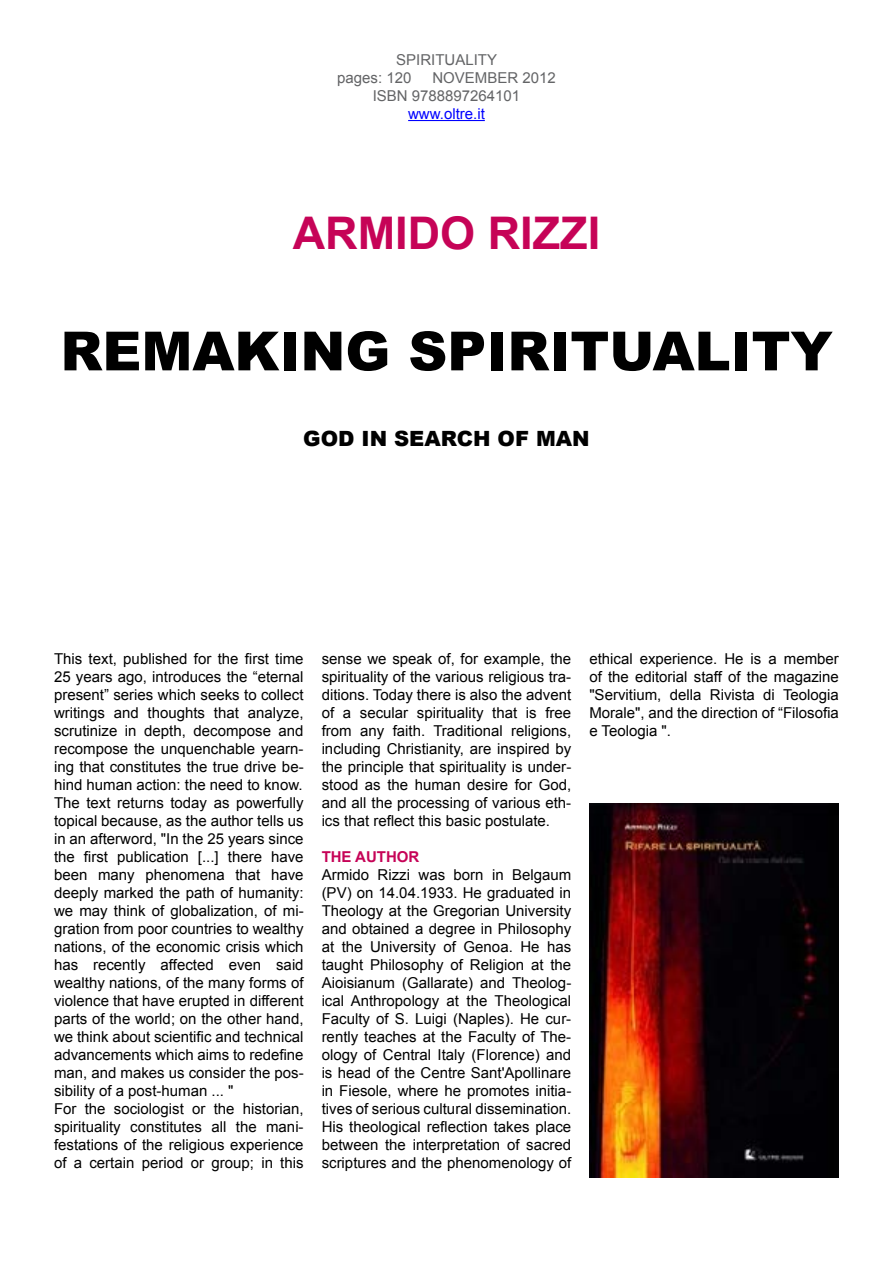
<style>
.page{position:relative;width:893px;height:1263px;background:#fff}
.page>*{position:absolute;margin:0;border:0;box-sizing:border-box;transform-origin:0 0}
.t1{font:900 54px "Arial";color:#000}
.t2{font:700 45px "Arial";color:#c60357}
.t3{font:900 21px "Arial";color:#000}
.t4{font:15px/18px "Arial";color:#000;text-align:justify}
.t5{font:15px/18px "Arial";color:#636466}
.t6{font:15px "Arial";color:#00f}
.t7{font:700 15px "Arial";color:#c60357}
</style>
<div class="page">
<hr style="left:408px;top:120px;width:77px;height:1px;background:#00f">
<img style="left:589px;top:803px;width:250px;height:375px">
<p class="t5" style="left:337px;top:51px;width:161px;text-indent:59px">SPIRITUALITY pages: 120</p>
<p class="t5" style="left:373px;top:69px;width:185px;text-indent:60px">NOVEMBER 2012<br>ISBN 9788897264101</p>
<p class="t6" style="left:408px;top:104px;width:78px">www.oltre.it</p>
<h2 class="t2" style="left:293px;top:203px;width:309px">ARMIDO RIZZI</h2>
<h1 class="t1" style="left:60px;top:312px;width:774px">REMAKING SPIRITUALITY</h1>
<h3 class="t3" style="left:303px;top:423px;width:288px">GOD IN SEARCH OF MAN</h3>
<p class="t4" style="left:54px;top:649px;width:251px;text-align:left">This text, published for the first time 25 years ago, introduces the “eternal present” series which seeks to collect writings and thoughts that analyze, scrutinize in depth, decompose and recompose the unquenchable yearn&shy;ing that constitutes the true drive be&shy;hind human action: the need to know.<br>The text returns today as powerfully topical because, as the author tells us in an afterword, "In the 25 years since the first publication [...] there have been many phenomena that have deeply marked the path of humanity: we may think of globalization, of mi&shy;gration from poor countries to wealthy nations, of the economic crisis which has recently affected even said wealthy nations, of the many forms of violence that have erupted in different parts of the world; on the other hand, we think about scientific and technical advancements which aims to redefine man, and makes us consider the pos&shy;sibility of a post-human ... "<br>For the sociologist or the historian, spirituality constitutes all the mani&shy;festations of the religious experience of a certain period or group; in this</p>
<p class="t4" style="left:322px;top:649px;width:251px">sense we speak of, for example, the spirituality of the various religious tra&shy;ditions. Today there is also the advent of a secular spirituality that is free from any faith. Traditional religions, including Christianity, are inspired by the principle that spirituality is under&shy;stood as the human desire for God, and all the processing of various eth&shy;ics that reflect this basic postulate.</p>
<p class="t7" style="left:322px;top:846px;width:99px">THE AUTHOR</p>
<p class="t4" style="left:322px;top:865px;width:251px">Armido Rizzi was born in Belgaum (PV) on 14.04.1933. He graduated in Theology at the Gregorian University and obtained a degree in Philosophy at the University of Genoa. He has taught Philosophy of Religion at the Aioisianum (Gallarate) and Theolog&shy;ical Anthropology at the Theological Faculty of S. Luigi (Naples). He cur&shy;rently teaches at the Faculty of The&shy;ology of Central Italy (Florence) and is head of the Centre Sant'Apollinare in Fiesole, where he promotes initia&shy;tives of serious cultural dissemination.<br>His theological reflection takes place between the interpretation of sacred scriptures and the phenomenology of</p>
<p class="t4" style="left:589px;top:649px;width:251px">ethical experience. He is a member of the editorial staff of the magazine "Servitium, della Rivista di Teologia Morale", and the direction of “Filosofia e Teologia ".</p>
</div>
